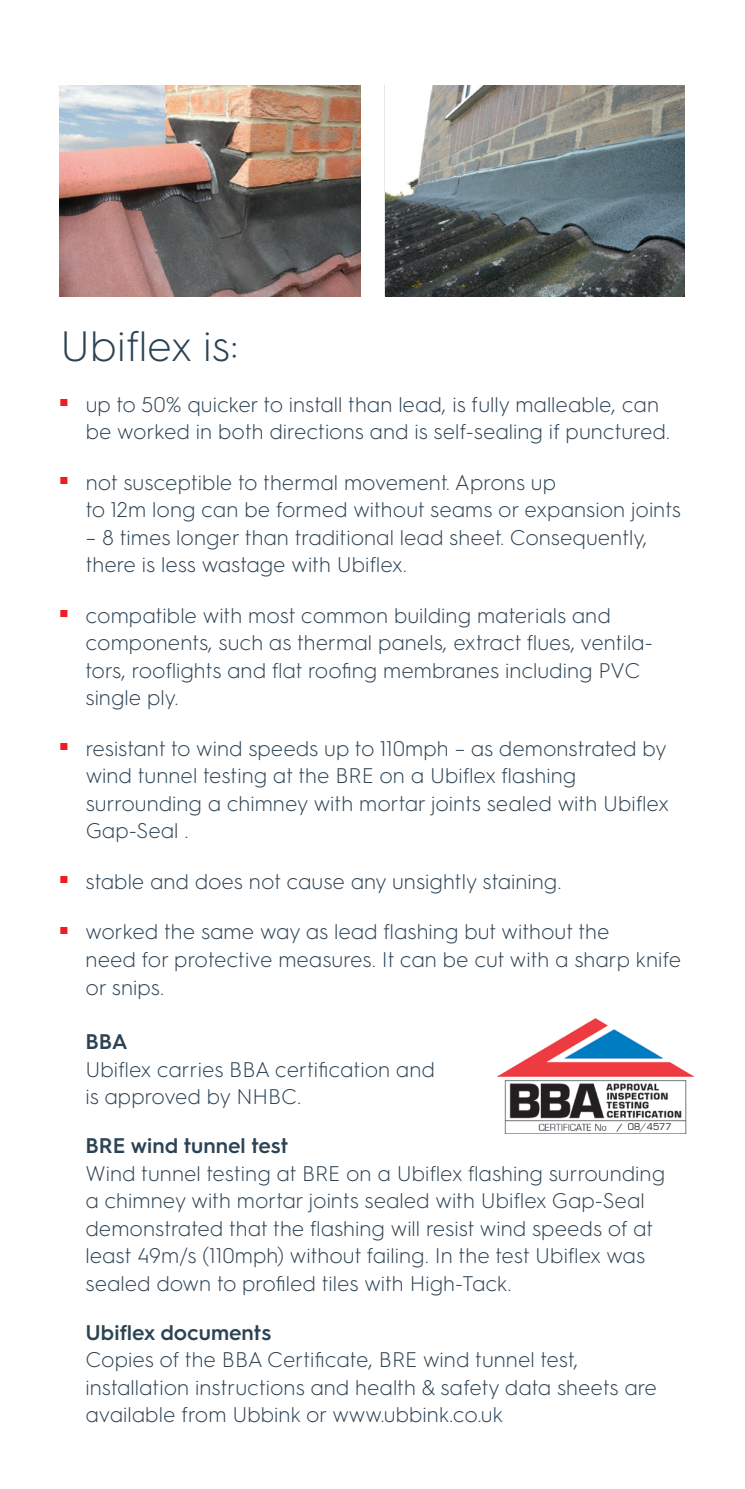
<style>
.page{position:relative;width:745px;height:1489px;background:#fff}
.page>*{position:absolute;margin:0;border:0;box-sizing:border-box;transform-origin:0 0}
.t1{font:300 42.5px "HGS3";color:#2c4354}
.t2{font:300 21.25px/27.5px "HGS3";color:#2c4354}
.t3{font:600 21.25px "HGS3";color:#2c4354}
.t4{font:10.25px "Eurostile";color:#231f20}
</style>
<div class="page">
<img style="left:497px;top:1018px;width:196px;height:115px">
<img style="left:60px;top:85px;width:300px;height:211px">
<img style="left:385px;top:85px;width:299px;height:211px">
<h1 class="t1" style="left:60px;top:317px;width:180px">Ubiflex is:</h1>
<p class="t2" style="left:86px;top:389px;width:585px;text-indent:-25px"><sup>■</sup> up to 50% quicker to install than lead, is fully malleable, can be worked in both directions and is self-sealing if punctured.</p>
<p class="t2" style="left:86px;top:467px;width:596px;text-indent:-25px"><sup>■</sup> not susceptible to thermal movement. Aprons up<br>to 12m long can be formed without seams or expansion joints</p>
<p class="t2" style="left:86px;top:522px;width:563px">– 8 times longer than traditional lead sheet. Consequently, there is less wastage with Ubiflex.</p>
<p class="t2" style="left:85px;top:600px;width:568px;text-indent:-25px"><sup>■</sup> compatible with most common building materials and components, such as thermal panels, extract flues, ventila&shy;tors, rooflights and flat roofing membranes including PVC single ply.</p>
<p class="t2" style="left:86px;top:733px;width:584px;text-indent:-25px"><sup>■</sup> resistant to wind speeds up to 110mph – as demonstrated by wind tunnel testing at the BRE on a Ubiflex flashing surrounding a chimney with mortar joints sealed with Ubiflex Gap-Seal .</p>
<p class="t2" style="left:60px;top:866px;width:502px"><sup>■</sup> stable and does not cause any unsightly staining.</p>
<p class="t2" style="left:85px;top:917px;width:596px;text-indent:-25px"><sup>■</sup> worked the same way as lead flashing but without the<br>need for protective measures. It can be cut with a sharp knife or snips.</p>
<p class="t3" style="left:85px;top:1027px;width:44px">BBA</p>
<p class="t2" style="left:85px;top:1054px;width:350px">Ubiflex carries BBA certification and is approved by NHBC.</p>
<p class="t3" style="left:85px;top:1130px;width:204px">BRE wind tunnel test</p>
<p class="t2" style="left:85px;top:1158px;width:580px">Wind tunnel testing at BRE on a Ubiflex flashing surrounding a chimney with mortar joints sealed with Ubiflex Gap-Seal demonstrated that the flashing will resist wind speeds of at least 49m/s (110mph) without failing. In the test Ubiflex was sealed down to profiled tiles with High-Tack.</p>
<p class="t3" style="left:85px;top:1317px;width:187px">Ubiflex documents</p>
<p class="t2" style="left:85px;top:1344px;width:572px">Copies of the BBA Certificate, BRE wind tunnel test, installation instructions and health &amp; safety data sheets are available from Ubbink or www.ubbink.co.uk</p>
<p class="t4" style="left:627px;top:1120px;width:45px">08/4577</p>
</div>
